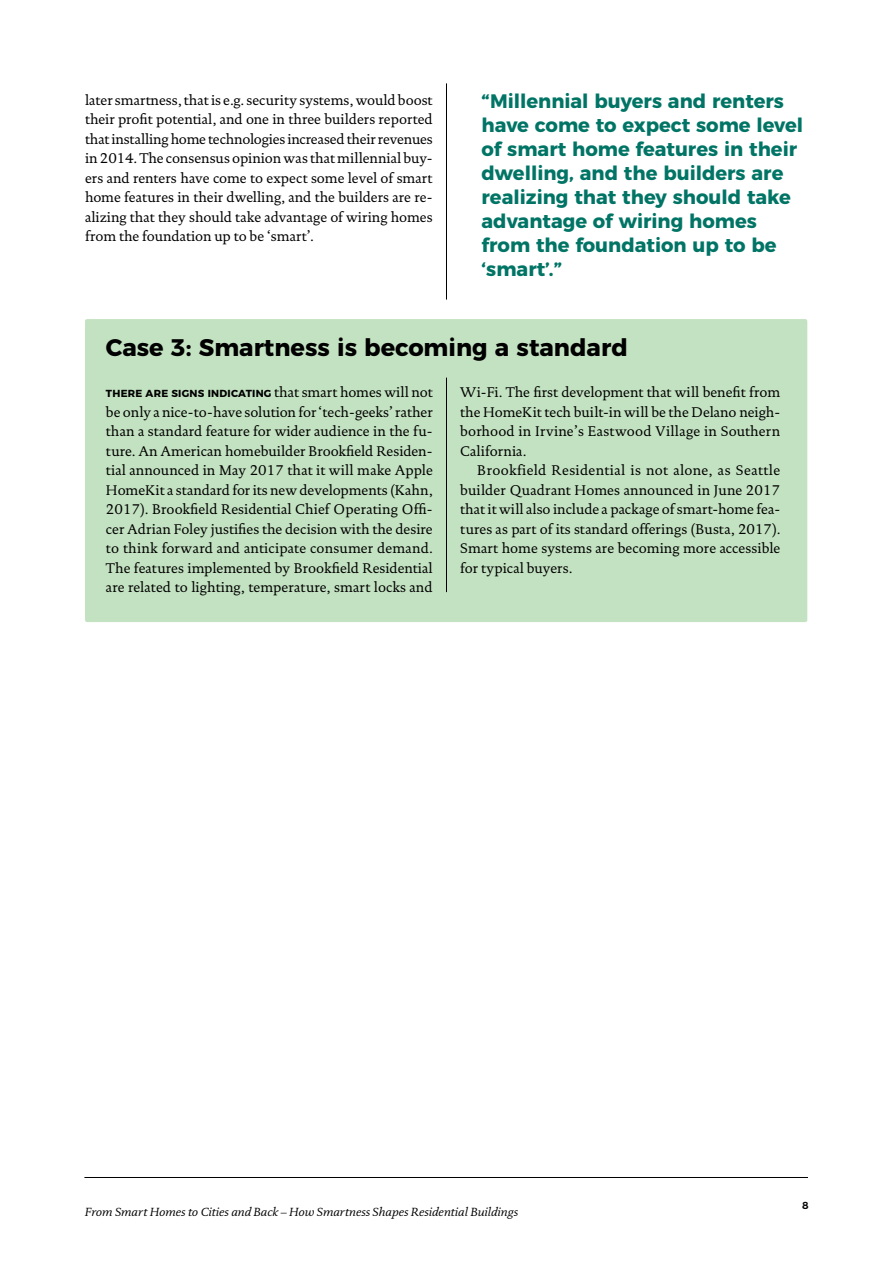
<style>
.page{position:relative;width:893px;height:1263px;background:#fff}
.page>*{position:absolute;margin:0;border:0;box-sizing:border-box;transform-origin:0 0}
.otsikko_16{font:700 24px "Montserrat";color:#000}
.nosto{font:700 19.5px/24px "Montserrat";color:#007465}
.leipateksti{font:14.25px/19.5px "DTL Documenta T";letter-spacing:.005em;color:#000;text-align:justify}
.leipateksti-sis{font:14.25px/19.5px "DTL Documenta T";letter-spacing:.005em;color:#000;text-align:justify}
.t1{font:italic 12px "DTL Documenta T";color:#000}
.leipateksti-2{font:700 10.2px "Montserrat";letter-spacing:.025em;color:#000}
.t2{font:600 10.2px "Montserrat";color:#000}
.s1{font-family:"DTL Documenta T";font-weight:400;font-size:14.25px}
</style>
<div class="page">
<div style="left:85px;top:319px;width:722px;height:303px;background:#c3e2c1;border-radius:2px"></div>
<hr style="left:84px;top:1177px;width:724px;height:1px;background:#000">
<hr style="left:446px;top:378px;width:1px;height:214px;background:#000">
<hr style="left:446px;top:83px;width:1px;height:217px;background:#000">
<p class="leipateksti" style="left:85px;top:90px;width:349px">later smartness, that is e.g. security systems, would boost their profit potential, and one in three builders reported that installing home technologies increased their revenues in 2014. The consensus opinion was that millennial buy&shy;ers and renters have come to expect some level of smart home features in their dwelling, and the builders are re&shy;alizing that they should take advantage of wiring homes from the foundation up to be ‘smart’.</p>
<p class="nosto" style="left:482px;top:88px;width:323px">“Millennial buyers and renters have come to expect some level of smart home features in their dwelling, and the builders are realizing that they should take advantage of wiring homes from the foundation up to be ‘smart’.”</p>
<p class="otsikko_16" style="left:106px;top:328px;width:523px">Case 3: Smartness is becoming a standard</p>
<p class="leipateksti-2" style="left:106px;top:385px;width:328px">THERE ARE SIGNS INDICATING <span class="s1">that smart homes will not</span></p>
<p class="leipateksti" style="left:106px;top:402px;width:328px">be only a nice-to-have solution for ‘tech-geeks’ rather than a standard feature for wider audience in the fu&shy;ture. An American homebuilder Brookfield Residen&shy;tial announced in May 2017 that it will make Apple HomeKit a standard for its new developments (Kahn, 2017). Brookfield Residential Chief Operating Offi&shy;cer Adrian Foley justifies the decision with the desire to think forward and anticipate consumer demand.<br>The features implemented by Brookfield Residential are related to lighting, temperature, smart locks and</p>
<p class="leipateksti" style="left:460px;top:382px;width:321px">Wi-Fi. The first development that will benefit from the HomeKit tech built-in will be the Delano neigh&shy;borhood in Irvine’s Eastwood Village in Southern California.</p>
<p class="leipateksti-sis" style="left:460px;top:460px;width:322px;text-indent:17px">Brookfield Residential is not alone, as Seattle builder Quadrant Homes announced in June 2017 that it will also include a package of smart-home fea&shy;tures as part of its standard offerings (Busta, 2017).<br>Smart home systems are becoming more accessible for typical buyers.</p>
<p class="t1" style="left:84px;top:1205px;width:435px">From Smart Homes to Cities and Back – How Smartness Shapes Residential Buildings</p>
<p class="t2" style="left:802px;top:1197px;width:8px">8</p>
</div>
